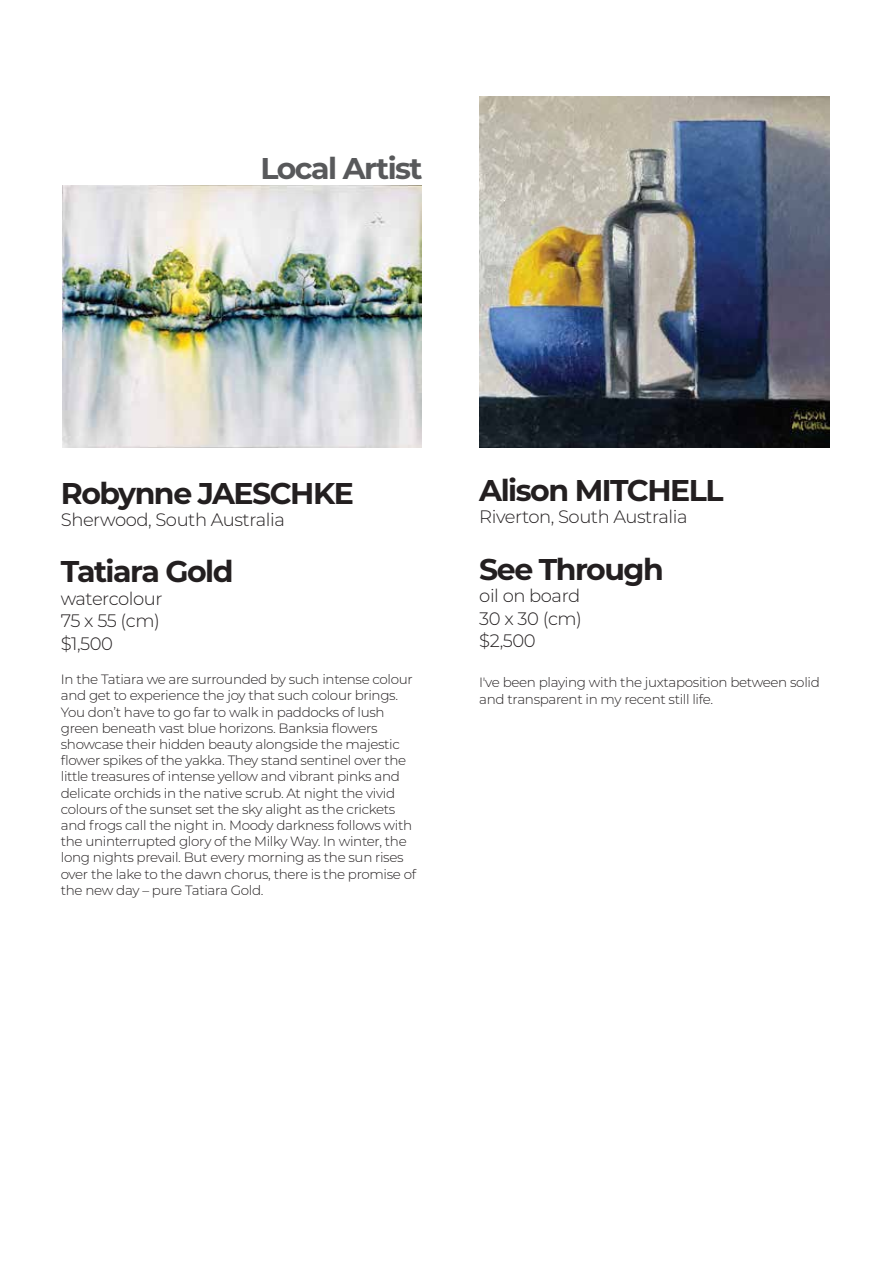
<style>
.page{position:relative;width:893px;height:1263px;background:#fff}
.page>*{position:absolute;margin:0;border:0;box-sizing:border-box;transform-origin:0 0}
.t1{font:700 30px "Montserrat";letter-spacing:-.05em;color:#231f20}
.t2{font:700 30px "Montserrat";letter-spacing:-.05em;color:#58595b}
.t3{font:300 18px/22.5px "Montserrat";letter-spacing:-.025em;color:#231f20;text-align:justify}
.t4{font:300 13.5px/16.2px "Montserrat";letter-spacing:-.025em;color:#231f20}
</style>
<div class="page">
<img style="left:62px;top:186px;width:359px;height:261px">
<img style="left:479px;top:97px;width:351px;height:351px">
<h1 class="t2" style="left:260px;top:146px;width:164px">Local Artist</h1>
<h1 class="t1" style="left:61px;top:471px;width:295px">Robynne JAESCHKE</h1>
<h2 class="t3" style="left:61px;top:508px;width:226px">Sherwood, South Australia</h2>
<h1 class="t1" style="left:61px;top:550px;width:174px">Tatiara Gold</h1>
<h2 class="t3" style="left:61px;top:587px;width:103px;text-align:left">watercolour<br>75 x 55 (cm) $1,500</h2>
<p class="t4" style="left:61px;top:671px;width:357px">In the Tatiara we are surrounded by such intense colour and get to experience the joy that such colour brings.<br>You don’t have to go far to walk in paddocks of lush green beneath vast blue horizons. Banksia flowers showcase their hidden beauty alongside the majestic flower spikes of the yakka. They stand sentinel over the little treasures of intense yellow and vibrant pinks and delicate orchids in the native scrub. At night the vivid colours of the sunset set the sky alight as the crickets and frogs call the night in. Moody darkness follows with the uninterrupted glory of the Milky Way. In winter, the long nights prevail. But every morning as the sun rises over the lake to the dawn chorus, there is the promise of the new day – pure Tatiara Gold.</p>
<h1 class="t1" style="left:479px;top:469px;width:246px">Alison MITCHELL</h1>
<h2 class="t3" style="left:479px;top:505px;width:210px">Riverton, South Australia</h2>
<h1 class="t1" style="left:479px;top:547px;width:186px">See Through</h1>
<h2 class="t3" style="left:479px;top:584px;width:104px">oil on board 30 x 30 (cm) $2,500</h2>
<p class="t4" style="left:479px;top:674px;width:342px">I've been playing with the juxtaposition between solid and transparent in my recent still life.</p>
</div>
